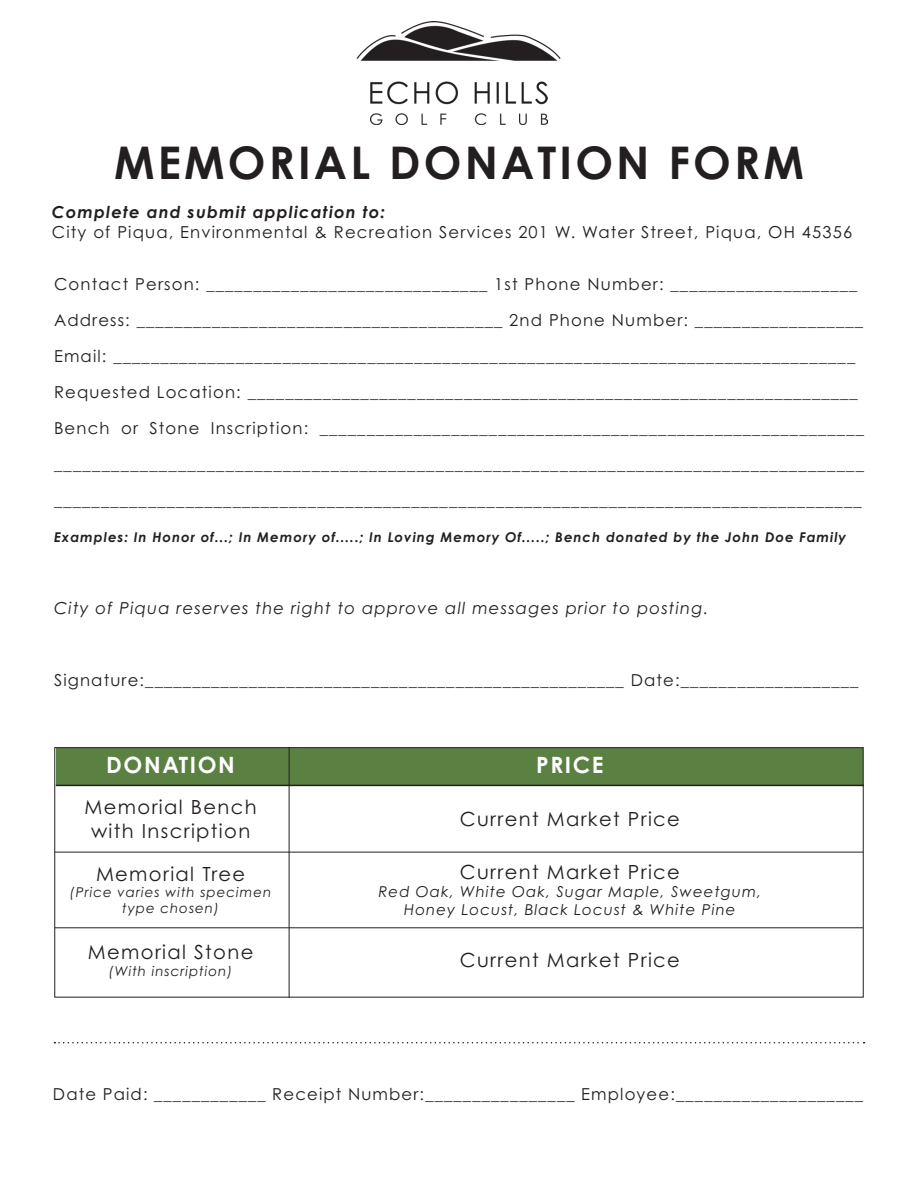
<style>
.page{position:relative;width:918px;height:1188px;background:#fff}
.page>*{position:absolute;margin:0;border:0;box-sizing:border-box;transform-origin:0 0}
.t1{font:700 45px "Century Gothic";letter-spacing:.07em;color:#231f20}
.t2{font:700 22.5px "Century Gothic Pro";letter-spacing:.07em;color:#fff}
.t3{font:19.5px "Century Gothic Pro";letter-spacing:.07em;color:#231f20}
.t4{font:16.5px/36px "Century Gothic Pro";letter-spacing:.07em;color:#231f20;text-align:justify}
.t5{font:italic 16.5px "Century Gothic Pro";letter-spacing:.07em;color:#231f20}
.t6{font:italic 700 16.5px "Century Gothic Pro";letter-spacing:.07em;color:#231f20}
.t7{font:italic 15px "Century Gothic Pro";letter-spacing:.07em;color:#231f20}
.t8{font:italic 700 13.5px "Century Gothic Pro";letter-spacing:.07em;color:#231f20}
.t9{font:italic 13.5px/16.2px "Century Gothic Pro";letter-spacing:.07em;color:#231f20;text-align:center}
</style>
<div class="page">
<div style="left:56px;top:748px;width:806px;height:37px;background:#5a8042"></div>
<img style="left:371px;top:81px;width:176px;height:44px">
<img style="left:356px;top:22px;width:205px;height:39px">
<div style="left:54px;top:747px;width:810px;height:251px;border:1px solid #231f20"></div>
<hr style="left:289px;top:747px;width:1px;height:251px;background:#231f20">
<hr style="left:56px;top:785px;width:808px;height:1px;background:#231f20">
<hr style="left:55px;top:852px;width:808px;height:1px;background:#231f20">
<hr style="left:55px;top:927px;width:808px;height:1px;background:#231f20">
<svg style="left:54px;top:1042px;width:811px;height:1px"></svg>
<p class="t1" style="left:114px;top:134px;width:691px">MEMORIAL DONATION FORM</p>
<p class="t6" style="left:52px;top:201px;width:335px">Complete and submit application to:</p>
<p class="t4" style="left:52px;top:214px;width:802px">City of Piqua, Environmental &amp; Recreation Services 201 W. Water Street, Piqua, OH 45356</p>
<p class="t4" style="left:54px;top:266px;width:805px">Contact Person: ______________________________ 1st Phone Number: ____________________</p>
<p class="t4" style="left:54px;top:302px;width:811px">Address: _______________________________________ 2nd Phone Number: __________________</p>
<p class="t4" style="left:54px;top:338px;width:803px">Email: _______________________________________________________________________________</p>
<p class="t4" style="left:54px;top:374px;width:805px">Requested Location: _________________________________________________________________</p>
<p class="t4" style="left:54px;top:410px;width:812px">Bench or Stone Inscription: __________________________________________________________ _____________________________________________________________________________________ ______________________________________________________________________________________</p>
<p class="t8" style="left:54px;top:528px;width:794px">Examples: In Honor of...; In Memory of.....; In Loving Memory Of.....; Bench donated by the John Doe Family</p>
<p class="t5" style="left:54px;top:598px;width:656px">City of Piqua reserves the right to approve all messages prior to posting.</p>
<p class="t4" style="left:54px;top:662px;width:806px">Signature:___________________________________________________ Date:___________________</p>
<p class="t2" style="left:106px;top:751px;width:130px">DONATION</p>
<p class="t3" style="left:85px;top:795px;width:174px">Memorial Bench</p>
<p class="t3" style="left:91px;top:819px;width:161px">with Inscription</p>
<p class="t3" style="left:96px;top:862px;width:151px">Memorial Tree</p>
<p class="t9" style="left:70px;top:884px;width:203px">(Price varies with specimen type chosen)</p>
<p class="t3" style="left:88px;top:940px;width:167px">Memorial Stone</p>
<p class="t9" style="left:109px;top:963px;width:125px">(With inscription)</p>
<p class="t2" style="left:536px;top:751px;width:69px">PRICE</p>
<p class="t3" style="left:460px;top:807px;width:222px">Current Market Price</p>
<p class="t3" style="left:460px;top:860px;width:222px">Current Market Price</p>
<p class="t7" style="left:378px;top:883px;width:384px">Red Oak, White Oak, Sugar Maple, Sweetgum,</p>
<p class="t7" style="left:404px;top:901px;width:333px">Honey Locust, Black Locust &amp; White Pine</p>
<p class="t3" style="left:460px;top:949px;width:222px">Current Market Price</p>
<p class="t4" style="left:53px;top:1076px;width:812px">Date Paid: ____________ Receipt Number:________________ Employee:____________________</p>
</div>
